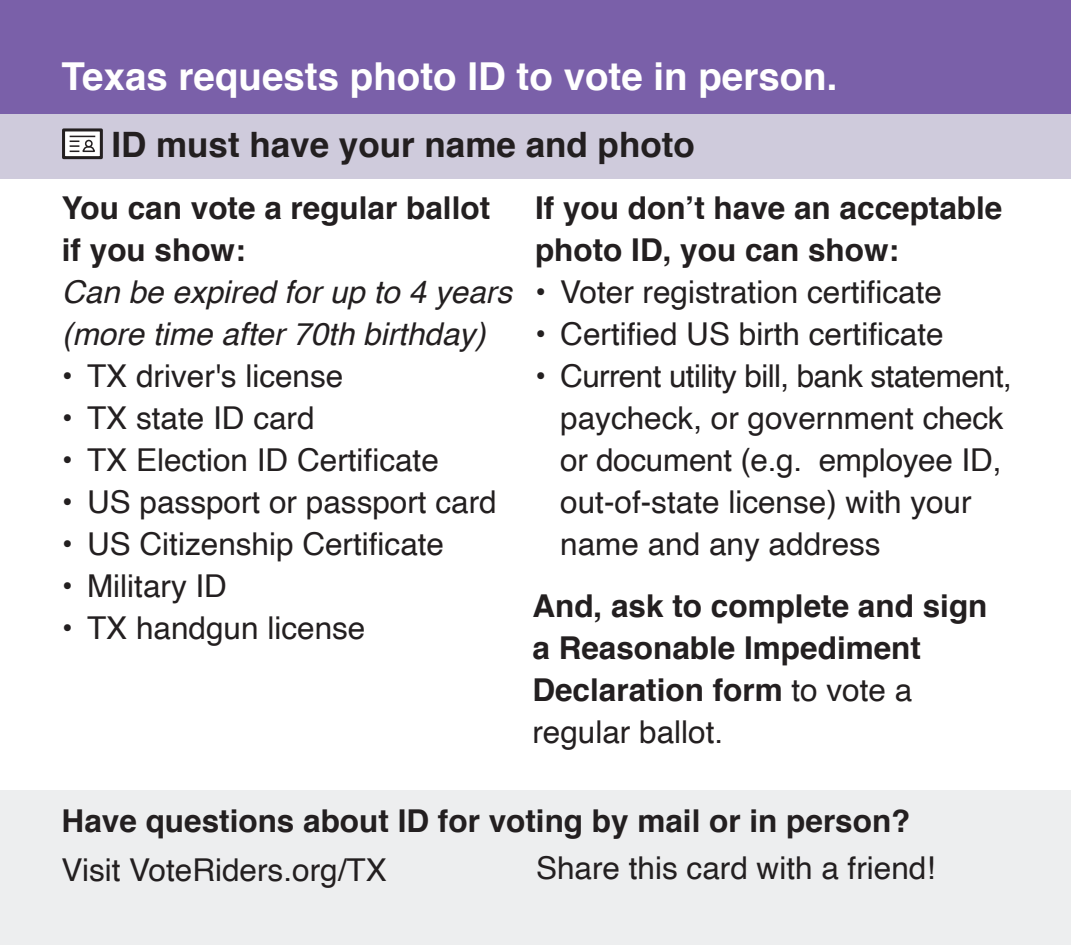
<style>
.page{position:relative;width:1071px;height:945px;background:#fff}
.page>*{position:absolute;margin:0;border:0;box-sizing:border-box;transform-origin:0 0}
.t1{font:700 38.5px "Helvetica";color:#fff}
.t2{font:700 35px "Helvetica";color:#231f20}
.t3{font:31.5px/42px "Helvetica";color:#231f20}
.t4{font:700 31.5px/42px "Helvetica";color:#231f20}
.t5{font:italic 31.5px/42px "Helvetica";color:#231f20}
.t6{font:31.5px "Helvetica";letter-spacing:-.02em;color:#231f20}
.s1{font-weight:400}
</style>
<div class="page">
<div style="left:0;top:790px;width:1071px;height:155px;background:#edeeef"></div>
<div style="left:0;top:0;width:1071px;height:114px;background:#7a60a9"></div>
<div style="left:0;top:114px;width:1071px;height:65px;background:#cfcbdc"></div>
<div style="left:62px;top:128px;width:41px;height:31px;background:#fff;border:3px solid #231f20"></div>
<svg style="left:70px;top:136px;width:26px;height:17px"></svg>
<p class="t1" style="left:62px;top:62px;width:777px">Texas requests photo ID to vote in person.</p>
<p class="t2" style="left:111px;top:131px;width:585px">ID must have your name and photo</p>
<p class="t4" style="left:62px;top:190px;width:430px">You can vote a regular ballot if you show:</p>
<p class="t5" style="left:62px;top:274px;width:451px">Can be expired for up to 4 years (more time after 70th birthday)</p>
<p class="t3" style="left:62px;top:358px;width:436px">ï TX driver's license<br>ï TX state ID card<br>ï TX Election ID Certificate<br>ï US passport or passport card ï US Citizenship Certificate<br>ï Military ID<br>ï TX handgun license</p>
<p class="t4" style="left:535px;top:187px;width:469px">If you don’t have an acceptable photo ID, you can show:</p>
<p class="t3" style="left:535px;top:274px;width:408px">ï Voter registration certificate</p>
<p class="t3" style="left:535px;top:316px;width:410px">ï Certified US birth certificate</p>
<p class="t6" style="left:535px;top:364px;width:478px">ï Current utility bill, bank statement,</p>
<p class="t3" style="left:560px;top:400px;width:445px">paycheck, or government check</p>
<p class="t3" style="left:560px;top:442px;width:443px">or document (e.g. employee ID,</p>
<p class="t3" style="left:560px;top:484px;width:413px">out-of-state license) with your</p>
<p class="t3" style="left:560px;top:526px;width:322px">name and any address</p>
<p class="t4" style="left:532px;top:588px;width:457px">And, ask to complete and sign a Reasonable Impediment<br>Declaration form <span class="s1">to vote a regular ballot.</span></p>
<p class="t4" style="left:62px;top:803px;width:850px">Have questions about ID for voting by mail or in person?</p>
<p class="t3" style="left:62px;top:852px;width:327px">Visit VoteRiders.org/TX</p>
<p class="t3" style="left:536px;top:850px;width:401px">Share this card with a friend!</p>
</div>
